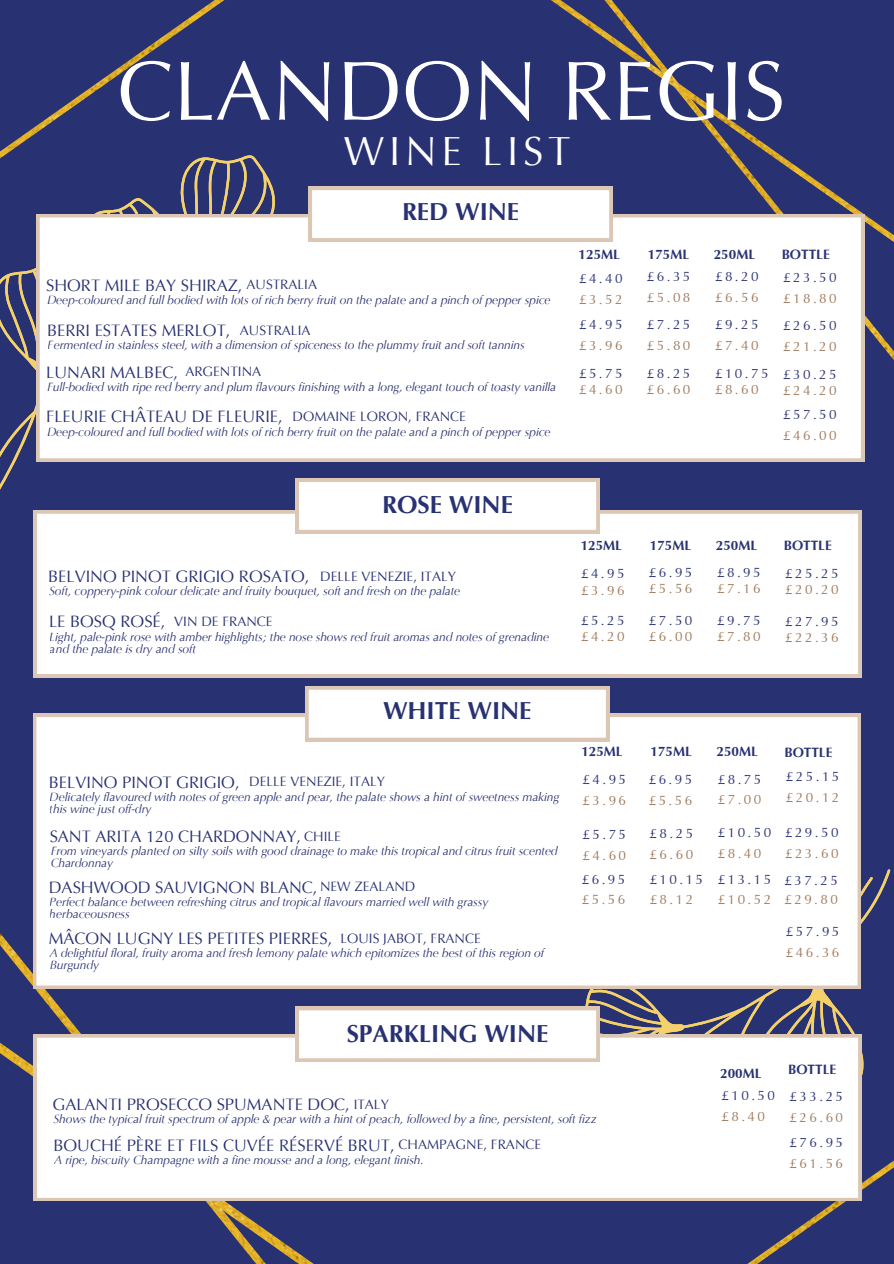
<style>
.page{position:relative;width:894px;height:1264px;background:#fff}
.page>*{position:absolute;margin:0;border:0;box-sizing:border-box;transform-origin:0 0}
.t1{font:84px "Optima LT Pro";color:#fff}
.t2{font:40.5px "Optima LT Pro";letter-spacing:.115em;color:#fff}
.t3{font:700 24.45px "Optima LT Pro";color:#283172}
.t4{font:16.5px "Optima LT Pro";color:#283172}
.t5{font:13.5px "Optima LT Pro";color:#283172}
.t6{font:13.5px "Optima LT Pro";letter-spacing:.18em;color:#9f785a}
.t7{font:700 13.5px "Optima LT Pro";color:#283172}
.t8{font:italic 12px/12px "Optima LT Pro";letter-spacing:-.01em;color:#283172}
</style>
<div class="page">
<div style="left:0;top:0;width:893px;height:1263px;background:#283172"></div>
<img style="left:530px;top:0;width:363px;height:417px">
<img style="left:87px;top:0;width:317px;height:187px">
<svg style="left:490px;top:788px;width:403px;height:475px"></svg>
<img style="left:0;top:933px;width:355px;height:330px">
<svg style="left:0;top:90px;width:365px;height:486px"></svg>
<div style="left:36px;top:214px;width:827px;height:247px;background:#fff"></div>
<svg style="left:308px;top:187px;width:304px;height:54px;background:#faf7f5"></svg>
<div style="left:34px;top:510px;width:827px;height:167px;background:#fff"></div>
<svg style="left:295px;top:478px;width:304px;height:55px;background:#f9f7f4"></svg>
<div style="left:33px;top:713px;width:827px;height:275px;background:#fff"></div>
<svg style="left:305px;top:686px;width:304px;height:55px;background:#f9f7f4"></svg>
<div style="left:34px;top:1034px;width:827px;height:166px;background:#fff"></div>
<svg style="left:295px;top:1006px;width:304px;height:55px;background:#f9f7f4"></svg>
<h1 class="t1" style="left:117px;top:58px;width:669px">CLANDON REGIS</h1>
<h2 class="t2" style="left:344px;top:135px;width:228px">WINE LIST</h2>
<h3 class="t3" style="left:402px;top:202px;width:119px">RED WINE</h3>
<h3 class="t4" style="left:46px;top:279px;width:198px">SHORT MILE BAY SHIRAZ,</h3>
<p class="t8" style="left:47px;top:295px;width:505px">Deep-coloured and full bodied with lots of rich berry fruit on the palate and a pinch of pepper spice</p>
<p class="t5" style="left:246px;top:279px;width:72px">AUSTRALIA</p>
<h3 class="t4" style="left:47px;top:324px;width:185px">BERRI ESTATES MERLOT,</h3>
<p class="t8" style="left:48px;top:340px;width:478px">Fermented in stainless steel, with a dimension of spiceness to the plummy fruit and soft tannins</p>
<p class="t5" style="left:240px;top:325px;width:72px">AUSTRALIA</p>
<h3 class="t4" style="left:46px;top:366px;width:133px">LUNARI MALBEC,</h3>
<p class="t8" style="left:47px;top:382px;width:510px">Full-bodied with ripe red berry and plum flavours finishing with a long, elegant touch of toasty vanilla</p>
<p class="t5" style="left:185px;top:366px;width:77px">ARGENTINA</p>
<h3 class="t4" style="left:46px;top:410px;width:238px">FLEURIE CHÂTEAU DE FLEURIE,</h3>
<p class="t8" style="left:47px;top:426px;width:505px">Deep-coloured and full bodied with lots of rich berry fruit on the palate and a pinch of pepper spice</p>
<p class="t5" style="left:292px;top:411px;width:175px">DOMAINE LORON, FRANCE</p>
<p class="t7" style="left:578px;top:249px;width:43px">125ML</p>
<p class="t5" style="left:579px;top:273px;width:45px">£4.40</p>
<p class="t6" style="left:579px;top:294px;width:45px">£3.52</p>
<p class="t5" style="left:579px;top:319px;width:45px">£4.95</p>
<p class="t6" style="left:579px;top:340px;width:45px">£3.96</p>
<p class="t5" style="left:579px;top:368px;width:45px">£5.75</p>
<p class="t6" style="left:579px;top:384px;width:45px">£4.60</p>
<p class="t7" style="left:647px;top:249px;width:43px">175ML</p>
<p class="t5" style="left:646px;top:271px;width:45px">£6.35</p>
<p class="t6" style="left:646px;top:292px;width:45px">£5.08</p>
<p class="t5" style="left:646px;top:319px;width:45px">£7.25</p>
<p class="t6" style="left:646px;top:340px;width:45px">£5.80</p>
<p class="t5" style="left:646px;top:368px;width:45px">£8.25</p>
<p class="t6" style="left:646px;top:384px;width:45px">£6.60</p>
<p class="t7" style="left:713px;top:249px;width:43px">250ML</p>
<p class="t5" style="left:715px;top:271px;width:45px">£8.20</p>
<p class="t6" style="left:715px;top:292px;width:45px">£6.56</p>
<p class="t5" style="left:715px;top:319px;width:45px">£9.25</p>
<p class="t6" style="left:715px;top:340px;width:45px">£7.40</p>
<p class="t5" style="left:715px;top:368px;width:55px">£10.75</p>
<p class="t6" style="left:715px;top:384px;width:45px">£8.60</p>
<p class="t7" style="left:781px;top:249px;width:50px">BOTTLE</p>
<p class="t5" style="left:783px;top:272px;width:55px">£23.50</p>
<p class="t6" style="left:783px;top:293px;width:55px">£18.80</p>
<p class="t5" style="left:783px;top:320px;width:55px">£26.50</p>
<p class="t6" style="left:783px;top:341px;width:55px">£21.20</p>
<p class="t5" style="left:783px;top:369px;width:55px">£30.25</p>
<p class="t6" style="left:783px;top:385px;width:55px">£24.20</p>
<p class="t5" style="left:783px;top:409px;width:55px">£57.50</p>
<p class="t6" style="left:783px;top:429px;width:55px">£46.00</p>
<h3 class="t3" style="left:382px;top:495px;width:132px">ROSE WINE</h3>
<h3 class="t4" style="left:48px;top:569px;width:263px">BELVINO PINOT GRIGIO ROSATO,</h3>
<p class="t8" style="left:49px;top:586px;width:412px">Soft, coppery-pink colour delicate and fruity bouquet, soft and fresh on the palate</p>
<p class="t5" style="left:320px;top:571px;width:137px">DELLE VENEZIE, ITALY</p>
<h3 class="t4" style="left:49px;top:615px;width:118px">LE BOSQ ROSÉ,</h3>
<p class="t8" style="left:50px;top:631px;width:500px">Light, pale-pink rose with amber highlights; the nose shows red fruit aromas and notes of grenadine and the palate is dry and soft</p>
<p class="t5" style="left:174px;top:616px;width:100px">VIN DE FRANCE</p>
<h3 class="t3" style="left:383px;top:701px;width:150px">WHITE WINE</h3>
<h3 class="t4" style="left:49px;top:775px;width:192px">BELVINO PINOT GRIGIO,</h3>
<p class="t8" style="left:50px;top:792px;width:511px">Delicately flavoured with notes of green apple and pear, the palate shows a hint of sweetness making this wine just off-dry</p>
<p class="t5" style="left:249px;top:776px;width:137px">DELLE VENEZIE, ITALY</p>
<h3 class="t4" style="left:50px;top:830px;width:253px">SANT ARITA 120 CHARDONNAY,</h3>
<p class="t8" style="left:51px;top:846px;width:508px">From vineyards planted on silty soils with good drainage to make this tropical and citrus fruit scented<br>Chardonnay</p>
<p class="t5" style="left:304px;top:830px;width:38px">CHILE</p>
<h3 class="t4" style="left:49px;top:880px;width:270px">DASHWOOD SAUVIGNON BLANC,</h3>
<p class="t8" style="left:50px;top:897px;width:440px">Perfect balance between refreshing citrus and tropical flavours married well with grassy herbaceousness</p>
<p class="t5" style="left:320px;top:881px;width:97px">NEW ZEALAND</p>
<h3 class="t4" style="left:49px;top:932px;width:285px">MÂCON LUGNY LES PETITES PIERRES,</h3>
<p class="t8" style="left:50px;top:948px;width:495px">A delightful floral, fruity aroma and fresh lemony palate which epitomizes the best of this region of<br>Burgundy</p>
<p class="t5" style="left:340px;top:933px;width:142px">LOUIS JABOT, FRANCE</p>
<h3 class="t3" style="left:346px;top:1023px;width:203px">SPARKLING WINE</h3>
<p class="t7" style="left:580px;top:540px;width:43px">125ML</p>
<p class="t5" style="left:581px;top:568px;width:45px">£4.95</p>
<p class="t6" style="left:581px;top:584px;width:45px">£3.96</p>
<p class="t5" style="left:581px;top:614px;width:45px">£5.25</p>
<p class="t6" style="left:581px;top:631px;width:45px">£4.20</p>
<p class="t7" style="left:581px;top:746px;width:43px">125ML</p>
<p class="t5" style="left:582px;top:774px;width:45px">£4.95</p>
<p class="t6" style="left:582px;top:795px;width:45px">£3.96</p>
<p class="t5" style="left:582px;top:829px;width:45px">£5.75</p>
<p class="t6" style="left:582px;top:850px;width:45px">£4.60</p>
<p class="t5" style="left:581px;top:873px;width:45px">£6.95</p>
<p class="t6" style="left:581px;top:894px;width:45px">£5.56</p>
<h3 class="t4" style="left:52px;top:1097px;width:298px">GALANTI PROSECCO SPUMANTE DOC,</h3>
<p class="t8" style="left:53px;top:1113px;width:544px">Shows the typical fruit spectrum of apple &amp; pear with a hint of peach, followed by a fine, persistent, soft fizz</p>
<p class="t5" style="left:353px;top:1098px;width:37px">ITALY</p>
<h3 class="t4" style="left:53px;top:1138px;width:342px">BOUCHÉ PÈRE ET FILS CUVÉE RÉSERVÉ BRUT,</h3>
<p class="t8" style="left:54px;top:1155px;width:371px">A ripe, biscuity Champagne with a fine mousse and a long, elegant finish.</p>
<p class="t5" style="left:398px;top:1139px;width:144px">CHAMPAGNE, FRANCE</p>
<p class="t7" style="left:649px;top:540px;width:43px">175ML</p>
<p class="t5" style="left:648px;top:567px;width:45px">£6.95</p>
<p class="t6" style="left:648px;top:583px;width:45px">£5.56</p>
<p class="t5" style="left:648px;top:614px;width:45px">£7.50</p>
<p class="t6" style="left:648px;top:631px;width:45px">£6.00</p>
<p class="t7" style="left:715px;top:540px;width:43px">250ML</p>
<p class="t5" style="left:717px;top:567px;width:45px">£8.95</p>
<p class="t6" style="left:717px;top:583px;width:45px">£7.16</p>
<p class="t5" style="left:717px;top:614px;width:45px">£9.75</p>
<p class="t6" style="left:717px;top:631px;width:45px">£7.80</p>
<p class="t7" style="left:783px;top:540px;width:50px">BOTTLE</p>
<p class="t5" style="left:785px;top:568px;width:55px">£25.25</p>
<p class="t6" style="left:785px;top:584px;width:55px">£20.20</p>
<p class="t5" style="left:785px;top:615px;width:55px">£27.95</p>
<p class="t6" style="left:785px;top:632px;width:55px">£22.36</p>
<p class="t7" style="left:650px;top:746px;width:43px">175ML</p>
<p class="t5" style="left:648px;top:774px;width:45px">£6.95</p>
<p class="t6" style="left:648px;top:795px;width:45px">£5.56</p>
<p class="t5" style="left:649px;top:828px;width:45px">£8.25</p>
<p class="t6" style="left:649px;top:849px;width:45px">£6.60</p>
<p class="t5" style="left:649px;top:873px;width:55px">£10.15</p>
<p class="t6" style="left:649px;top:894px;width:45px">£8.12</p>
<p class="t7" style="left:716px;top:746px;width:43px">250ML</p>
<p class="t5" style="left:717px;top:773px;width:45px">£8.75</p>
<p class="t6" style="left:717px;top:794px;width:45px">£7.00</p>
<p class="t5" style="left:717px;top:827px;width:55px">£10.50</p>
<p class="t6" style="left:717px;top:847px;width:45px">£8.40</p>
<p class="t5" style="left:717px;top:873px;width:55px">£13.15</p>
<p class="t6" style="left:717px;top:894px;width:55px">£10.52</p>
<p class="t7" style="left:784px;top:746px;width:50px">BOTTLE</p>
<p class="t5" style="left:785px;top:771px;width:55px">£25.15</p>
<p class="t6" style="left:785px;top:792px;width:55px">£20.12</p>
<p class="t5" style="left:784px;top:827px;width:55px">£29.50</p>
<p class="t6" style="left:784px;top:847px;width:55px">£23.60</p>
<p class="t5" style="left:784px;top:874px;width:55px">£37.25</p>
<p class="t6" style="left:784px;top:894px;width:55px">£29.80</p>
<p class="t5" style="left:785px;top:926px;width:55px">£57.95</p>
<p class="t6" style="left:785px;top:947px;width:55px">£46.36</p>
<p class="t7" style="left:720px;top:1068px;width:43px">200ML</p>
<p class="t5" style="left:721px;top:1090px;width:55px">£10.50</p>
<p class="t6" style="left:721px;top:1111px;width:45px">£8.40</p>
<p class="t7" style="left:787px;top:1064px;width:50px">BOTTLE</p>
<p class="t5" style="left:789px;top:1091px;width:55px">£33.25</p>
<p class="t6" style="left:789px;top:1111px;width:55px">£26.60</p>
<p class="t5" style="left:789px;top:1136px;width:55px">£76.95</p>
<p class="t6" style="left:789px;top:1157px;width:55px">£61.56</p>
</div>
